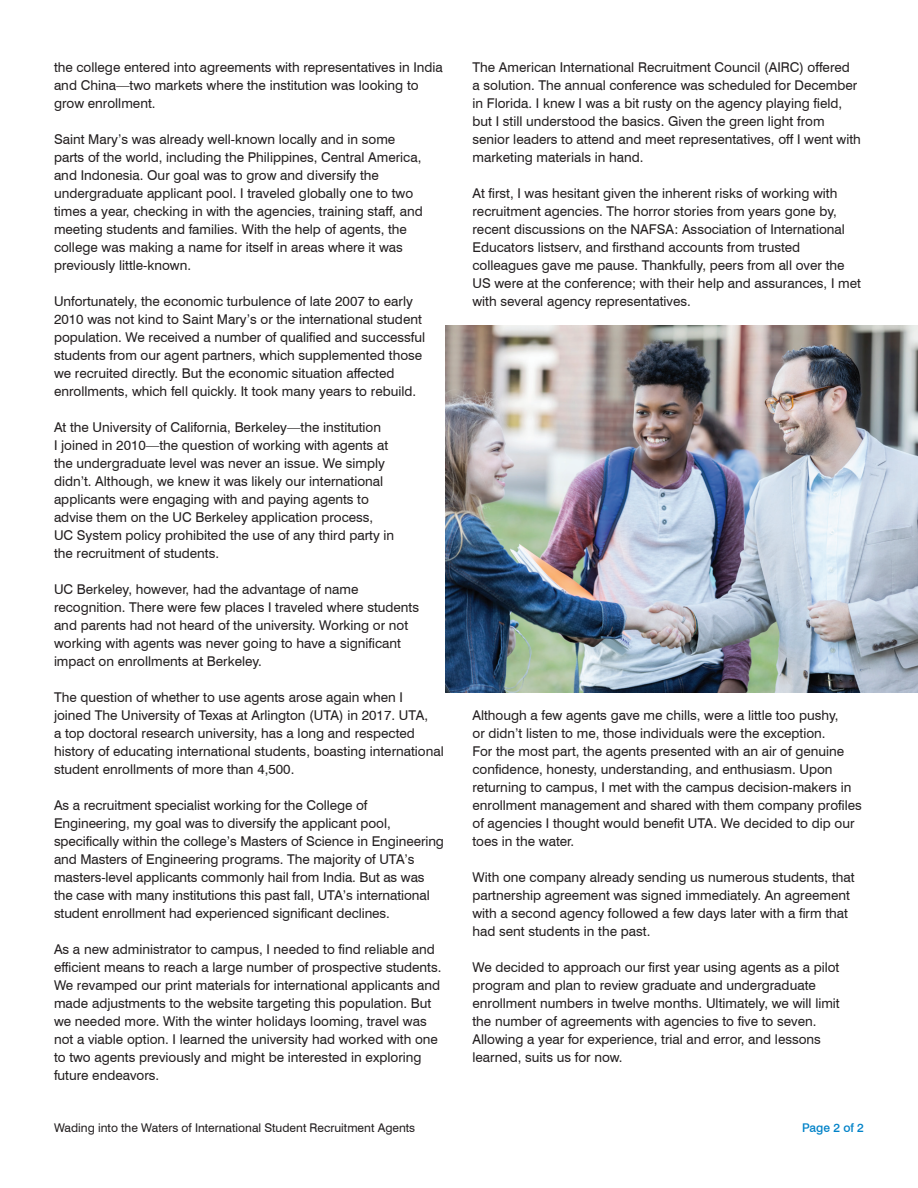
<style>
.page{position:relative;width:918px;height:1188px;background:#fff}
.page>*{position:absolute;margin:0;border:0;box-sizing:border-box;transform-origin:0 0}
.t1{font:13.5px/18px "Swiss 721 BT";color:#231f20}
.t2{font:12px "Swiss 721 BT";color:#231f20}
.t3{font:500 12px "Swiss 721 BT";color:#0082c8}
</style>
<div class="page">
<img style="left:446px;top:325px;width:472px;height:368px">
<p class="t1" style="left:54px;top:58px;width:390px">the college entered into agreements with representatives in India and China—two markets where the institution was looking to grow enrollment.</p>
<p class="t1" style="left:54px;top:130px;width:370px">Saint Mary’s was already well-known locally and in some parts of the world, including the Philippines, Central America, and Indonesia. Our goal was to grow and diversify the undergraduate applicant pool. I traveled globally one to two times a year, checking in with the agencies, training staff, and meeting students and families. With the help of agents, the college was making a name for itself in areas where it was previously little-known.</p>
<p class="t1" style="left:54px;top:292px;width:373px">Unfortunately, the economic turbulence of late 2007 to early 2010 was not kind to Saint Mary’s or the international student population. We received a number of qualified and successful students from our agent partners, which supplemented those we recruited directly. But the economic situation affected enrollments, which fell quickly. It took many years to rebuild.</p>
<p class="t1" style="left:54px;top:418px;width:342px">At the University of California, Berkeley—the institution<br>I joined in 2010—the question of working with agents at the undergraduate level was never an issue. We simply didn’t. Although, we knew it was likely our international applicants were engaging with and paying agents to advise them on the UC Berkeley application process, UC System policy prohibited the use of any third party in the recruitment of students.</p>
<p class="t1" style="left:54px;top:580px;width:367px">UC Berkeley, however, had the advantage of name recognition. There were few places I traveled where students and parents had not heard of the university. Working or not working with agents was never going to have a significant impact on enrollments at Berkeley.</p>
<p class="t1" style="left:54px;top:688px;width:391px">The question of whether to use agents arose again when I<br>joined The University of Texas at Arlington (UTA) in 2017. UTA,<br>a top doctoral research university, has a long and respected history of educating international students, boasting international student enrollments of more than 4,500.</p>
<p class="t1" style="left:54px;top:796px;width:392px">As a recruitment specialist working for the College of Engineering, my goal was to diversify the applicant pool, specifically within the college’s Masters of Science in Engineering and Masters of Engineering programs. The majority of UTA’s masters-level applicants commonly hail from India. But as was the case with many institutions this past fall, UTA’s international student enrollment had experienced significant declines.</p>
<p class="t1" style="left:54px;top:940px;width:389px">As a new administrator to campus, I needed to find reliable and efficient means to reach a large number of prospective students.<br>We revamped our print materials for international applicants and made adjustments to the website targeting this population. But we needed more. With the winter holidays looming, travel was not a viable option. I learned the university had worked with one to two agents previously and might be interested in exploring future endeavors.</p>
<p class="t1" style="left:472px;top:58px;width:390px">The American International Recruitment Council (AIRC) offered<br>a solution. The annual conference was scheduled for December in Florida. I knew I was a bit rusty on the agency playing field, but I still understood the basics. Given the green light from senior leaders to attend and meet representatives, off I went with marketing materials in hand.</p>
<p class="t1" style="left:472px;top:184px;width:390px">At first, I was hesitant given the inherent risks of working with recruitment agencies. The horror stories from years gone by, recent discussions on the NAFSA: Association of International Educators listserv, and firsthand accounts from trusted colleagues gave me pause. Thankfully, peers from all over the US were at the conference; with their help and assurances, I met with several agency representatives.</p>
<p class="t1" style="left:472px;top:706px;width:391px">Although a few agents gave me chills, were a little too pushy,<br>or didn’t listen to me, those individuals were the exception.<br>For the most part, the agents presented with an air of genuine confidence, honesty, understanding, and enthusiasm. Upon returning to campus, I met with the campus decision-makers in enrollment management and shared with them company profiles of agencies I thought would benefit UTA. We decided to dip our toes in the water.</p>
<p class="t1" style="left:472px;top:868px;width:384px">With one company already sending us numerous students, that partnership agreement was signed immediately. An agreement with a second agency followed a few days later with a firm that had sent students in the past.</p>
<p class="t1" style="left:472px;top:958px;width:369px">We decided to approach our first year using agents as a pilot program and plan to review graduate and undergraduate enrollment numbers in twelve months. Ultimately, we will limit the number of agreements with agencies to five to seven.<br>Allowing a year for experience, trial and error, and lessons learned, suits us for now.</p>
<p class="t2" style="left:54px;top:1121px;width:363px">Wading into the Waters of International Student Recruitment Agents</p>
<p class="t3" style="left:802px;top:1121px;width:63px">Page 2 of 2</p>
</div>
